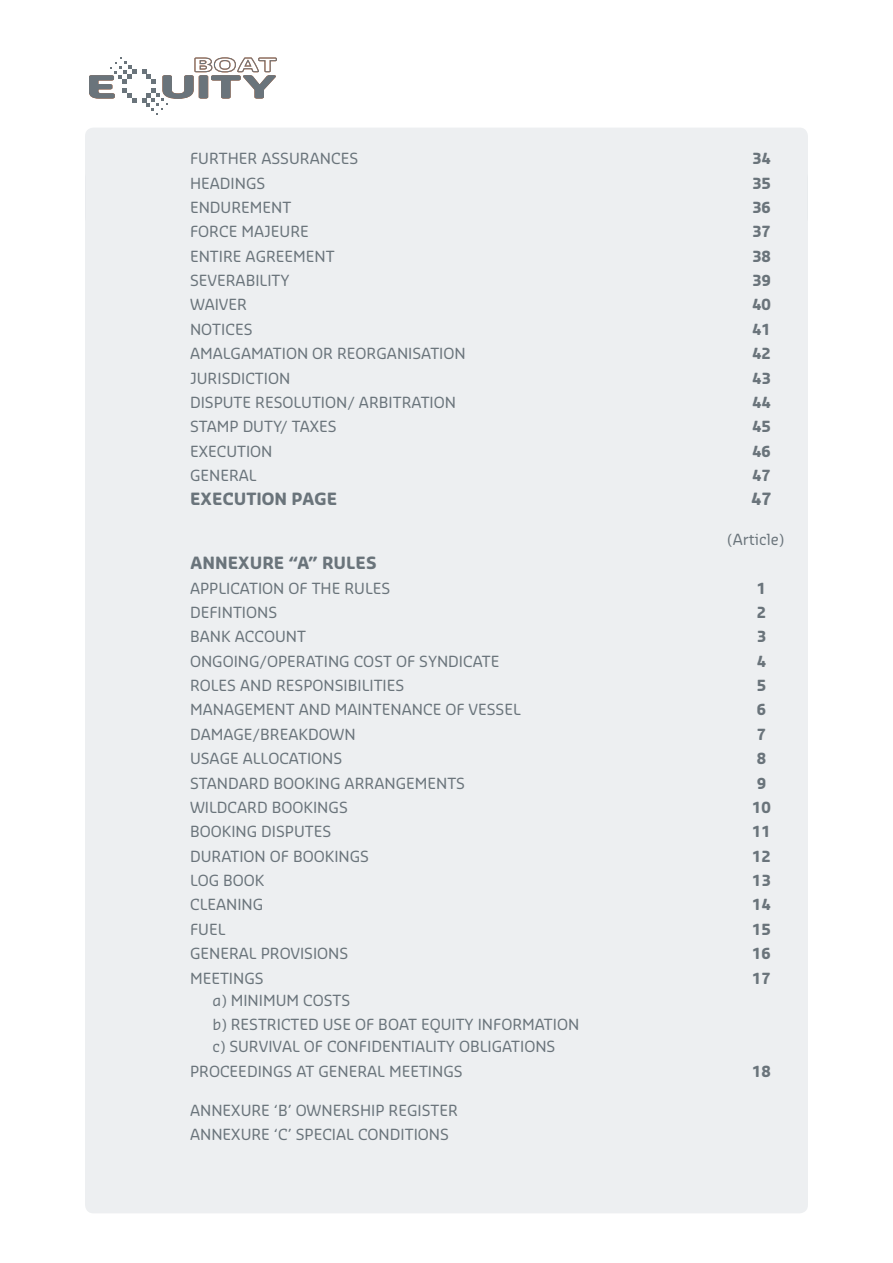
<style>
.page{position:relative;width:893px;height:1263px;background:#fff}
.page>*{position:absolute;margin:0;border:0;box-sizing:border-box;transform-origin:0 0}
.t1{font:700 16.5px "Sansa Soft";color:#6a747b}
.t2{font:15px/24.3px "Sansa Soft";color:#6a747b}
.t3{font:700 15px "Sansa Soft";color:#6a747b}
</style>
<div class="page">
<svg style="left:89px;top:57px;width:188px;height:58px"></svg>
<div style="left:85px;top:128px;width:723px;height:1085px;background:#edeff1;border-radius:9px"></div>
<p class="t2" style="left:190px;top:146px;width:170px">FURTHER ASSURANCES</p>
<p class="t3" style="left:752px;top:149px;width:20px">34</p>
<p class="t2" style="left:190px;top:170px;width:77px">HEADINGS</p>
<p class="t3" style="left:752px;top:173px;width:20px">35</p>
<p class="t2" style="left:190px;top:194px;width:103px">ENDUREMENT</p>
<p class="t3" style="left:752px;top:197px;width:20px">36</p>
<p class="t2" style="left:190px;top:219px;width:120px">FORCE MAJEURE</p>
<p class="t3" style="left:752px;top:222px;width:20px">37</p>
<p class="t2" style="left:190px;top:243px;width:146px">ENTIRE AGREEMENT</p>
<p class="t3" style="left:752px;top:246px;width:20px">38</p>
<p class="t2" style="left:190px;top:268px;width:101px">SEVERABILITY</p>
<p class="t3" style="left:752px;top:271px;width:20px">39</p>
<p class="t2" style="left:190px;top:292px;width:59px">WAIVER</p>
<p class="t3" style="left:752px;top:295px;width:20px">40</p>
<p class="t2" style="left:190px;top:316px;width:64px">NOTICES</p>
<p class="t3" style="left:752px;top:319px;width:20px">41</p>
<p class="t2" style="left:190px;top:341px;width:277px">AMALGAMATION OR REORGANISATION</p>
<p class="t3" style="left:752px;top:344px;width:20px">42</p>
<p class="t2" style="left:190px;top:365px;width:102px">JURISDICTION</p>
<p class="t3" style="left:752px;top:368px;width:20px">43</p>
<p class="t2" style="left:190px;top:389px;width:267px">DISPUTE RESOLUTION/ ARBITRATION</p>
<p class="t3" style="left:752px;top:392px;width:20px">44</p>
<p class="t2" style="left:190px;top:414px;width:148px">STAMP DUTY/ TAXES</p>
<p class="t3" style="left:752px;top:417px;width:20px">45</p>
<p class="t2" style="left:190px;top:438px;width:84px">EXECUTION</p>
<p class="t3" style="left:752px;top:441px;width:20px">46</p>
<p class="t2" style="left:190px;top:463px;width:68px">GENERAL</p>
<p class="t3" style="left:752px;top:466px;width:20px">47</p>
<p class="t1" style="left:190px;top:488px;width:149px">EXECUTION PAGE</p>
<p class="t1" style="left:751px;top:488px;width:22px">47</p>
<p class="t2" style="left:727px;top:526px;width:58px">(Article)</p>
<p class="t1" style="left:190px;top:552px;width:188px">ANNEXURE “A” RULES</p>
<p class="t2" style="left:190px;top:575px;width:202px">APPLICATION OF THE RULES</p>
<p class="t3" style="left:757px;top:578px;width:11px">1</p>
<p class="t2" style="left:190px;top:599px;width:89px">DEFINTIONS</p>
<p class="t3" style="left:757px;top:602px;width:11px">2</p>
<p class="t2" style="left:190px;top:624px;width:117px">BANK ACCOUNT</p>
<p class="t3" style="left:757px;top:627px;width:11px">3</p>
<p class="t2" style="left:190px;top:648px;width:311px">ONGOING/OPERATING COST OF SYNDICATE</p>
<p class="t3" style="left:757px;top:651px;width:11px">4</p>
<p class="t2" style="left:190px;top:672px;width:216px">ROLES AND RESPONSIBILITIES</p>
<p class="t3" style="left:757px;top:675px;width:11px">5</p>
<p class="t2" style="left:190px;top:697px;width:332px">MANAGEMENT AND MAINTENANCE OF VESSEL</p>
<p class="t3" style="left:757px;top:700px;width:11px">6</p>
<p class="t2" style="left:190px;top:721px;width:167px">DAMAGE/BREAKDOWN</p>
<p class="t3" style="left:757px;top:724px;width:11px">7</p>
<p class="t2" style="left:190px;top:746px;width:154px">USAGE ALLOCATIONS</p>
<p class="t3" style="left:757px;top:749px;width:11px">8</p>
<p class="t2" style="left:190px;top:770px;width:277px">STANDARD BOOKING ARRANGEMENTS</p>
<p class="t3" style="left:757px;top:773px;width:11px">9</p>
<p class="t2" style="left:190px;top:794px;width:159px">WILDCARD BOOKINGS</p>
<p class="t3" style="left:752px;top:797px;width:20px">10</p>
<p class="t2" style="left:190px;top:819px;width:143px">BOOKING DISPUTES</p>
<p class="t3" style="left:752px;top:822px;width:20px">11</p>
<p class="t2" style="left:190px;top:843px;width:181px">DURATION OF BOOKINGS</p>
<p class="t3" style="left:752px;top:846px;width:20px">12</p>
<p class="t2" style="left:190px;top:867px;width:76px">LOG BOOK</p>
<p class="t3" style="left:752px;top:870px;width:20px">13</p>
<p class="t2" style="left:190px;top:892px;width:75px">CLEANING</p>
<p class="t3" style="left:752px;top:895px;width:20px">14</p>
<p class="t2" style="left:190px;top:916px;width:37px">FUEL</p>
<p class="t3" style="left:752px;top:919px;width:20px">15</p>
<p class="t2" style="left:190px;top:941px;width:160px">GENERAL PROVISIONS</p>
<p class="t3" style="left:752px;top:944px;width:20px">16</p>
<p class="t2" style="left:190px;top:965px;width:75px">MEETINGS</p>
<p class="t3" style="left:752px;top:968px;width:20px">17</p>
<p class="t2" style="left:213px;top:987px;width:368px">a) MINIMUM COSTS<br>b) RESTRICTED USE OF BOAT EQUITY INFORMATION</p>
<p class="t2" style="left:190px;top:1034px;width:367px;text-indent:23px">c) SURVIVAL OF CONFIDENTIALITY OBLIGATIONS<br>PROCEEDINGS AT GENERAL MEETINGS</p>
<p class="t3" style="left:752px;top:1061px;width:20px">18</p>
<p class="t2" style="left:190px;top:1097px;width:269px">ANNEXURE ‘B’ OWNERSHIP REGISTER<br>ANNEXURE ‘C’ SPECIAL CONDITIONS</p>
</div>
